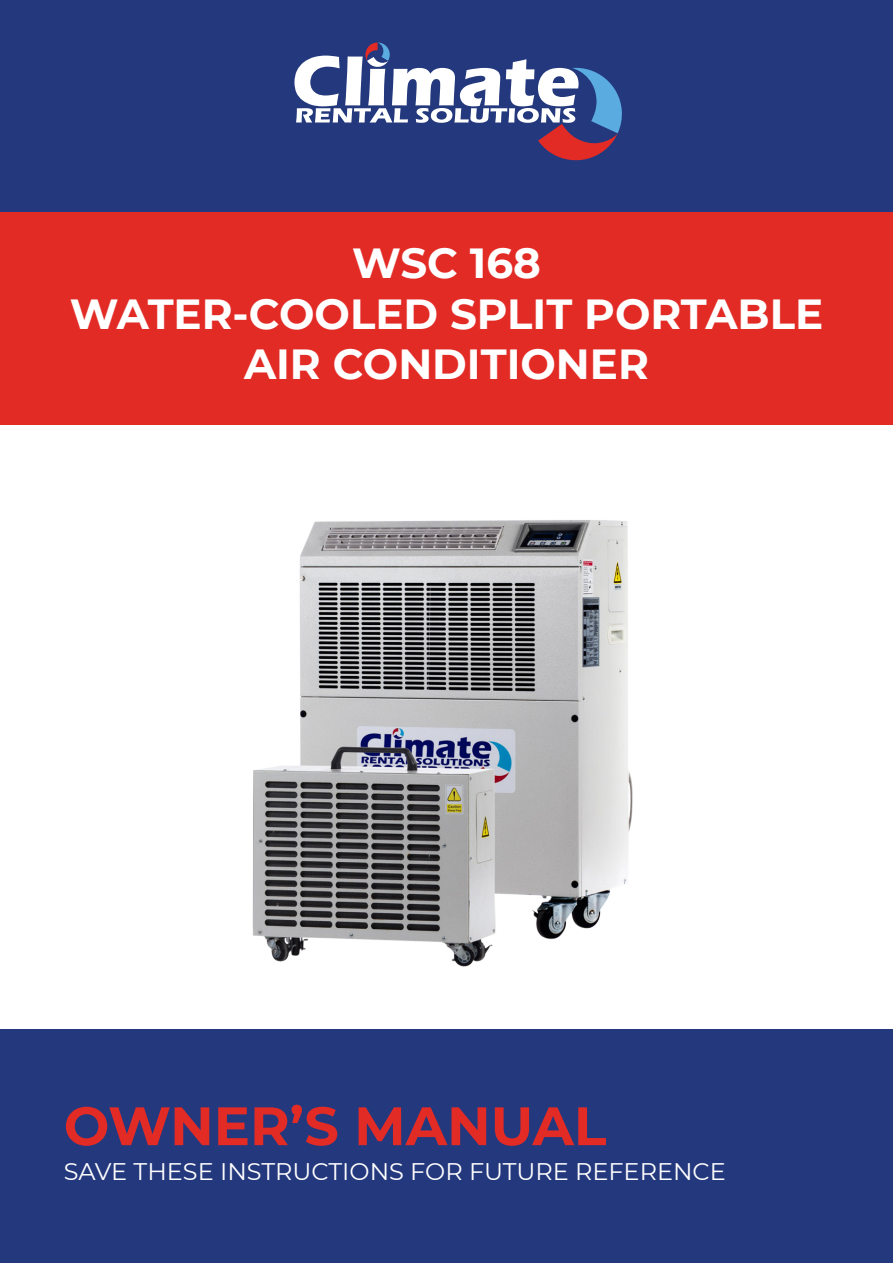
<style>
.page{position:relative;width:893px;height:1263px;background:#fff}
.page>*{position:absolute;margin:0;border:0;box-sizing:border-box;transform-origin:0 0}
.t1{font:700 54px "Montserrat";color:#e32b26}
.t2{font:700 42px/50.4px "Montserrat";color:#fff;text-align:center}
.t3{font:24px "Montserrat";color:#fff}
</style>
<div class="page">
<div style="left:0;top:0;width:893px;height:213px;background:#24387d"></div>
<div style="left:0;top:1029px;width:893px;height:234px;background:#24387d"></div>
<svg style="left:294px;top:43px;width:328px;height:118px"></svg>
<div style="left:0;top:213px;width:893px;height:212px;background:#e32b26"></div>
<img style="left:252px;top:520px;width:381px;height:447px">
<p class="t2" style="left:352px;top:236px;width:190px">WSC 168</p>
<p class="t2" style="left:70px;top:286px;width:755px">WATER-COOLED SPLIT PORTABLE<br>AIR CONDITIONER</p>
<p class="t1" style="left:64px;top:1087px;width:544px">OWNER’S MANUAL</p>
<p class="t3" style="left:64px;top:1155px;width:664px">SAVE THESE INSTRUCTIONS FOR FUTURE REFERENCE</p>
</div>
